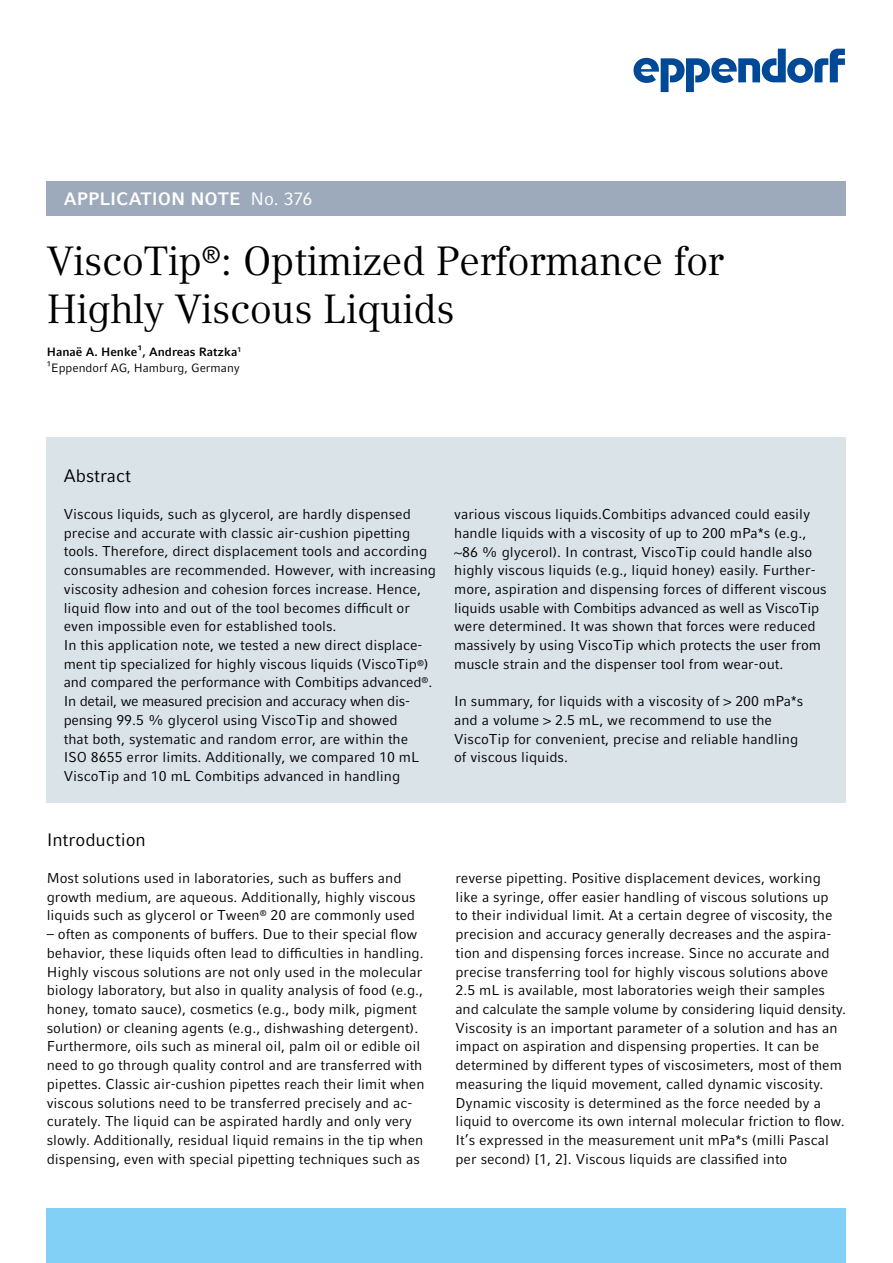
<style>
.page{position:relative;width:893px;height:1263px;background:#fff}
.page>*{position:absolute;margin:0;border:0;box-sizing:border-box;transform-origin:0 0}
.t1{font:40.5px/48px "Compatil Textfor Eppendorf";letter-spacing:-.01em;color:#000}
.t2{font:700 18px "Compatil Factfor Eppendorf";letter-spacing:-.005em;color:#fff}
.t3{font:18px "Compatil Factfor Eppendorf";color:#000}
.t4{font:14.25px/18.8px "Compatil Factfor Eppendorf";color:#000}
.t5{font:12px/16.5px "Compatil Factfor Eppendorf";color:#000}
.s1{font-weight:400}
.s2{font-weight:700}
</style>
<div class="page">
<div style="left:47px;top:1208px;width:799px;height:55px;background:#82d0f5"></div>
<svg style="left:633px;top:49px;width:212px;height:43px"></svg>
<div style="left:47px;top:182px;width:799px;height:34px;background:#9daabc"></div>
<div style="left:47px;top:437px;width:799px;height:365px;background:#dae3e8"></div>
<p class="t2" style="left:64px;top:188px;width:250px">APPLICATION NOTE <span class="s1">No. 376</span></p>
<h1 class="t1" style="left:47px;top:237px;width:678px">ViscoTip<sup>®</sup>: Optimized Performance for<br>Highly Viscous Liquids</h1>
<p class="t5" style="left:47px;top:343px;width:196px"><span class="s2">Hanaë A. Henke¹, Andreas Ratzka</span><sup>1<br></sup>¹Eppendorf AG, Hamburg, Germany</p>
<p class="t3" style="left:64px;top:465px;width:69px">Abstract</p>
<p class="t4" style="left:64px;top:505px;width:374px">Viscous liquids, such as glycerol, are hardly dispensed precise and accurate with classic air-cushion pipetting tools. Therefore, direct displacement tools and according consumables are recommended. However, with increasing viscosity adhesion and cohesion forces increase. Hence, liquid flow into and out of the tool becomes difficult or even impossible even for established tools.<br>In this application note, we tested a new direct displace&shy;ment tip specialized for highly viscous liquids (ViscoTip<sup>®</sup>) and compared the performance with Combitips advanced<sup>®</sup>.<br>In detail, we measured precision and accuracy when dis&shy;pensing 99.5 % glycerol using ViscoTip and showed<br>that both, systematic and random error, are within the<br>ISO 8655 error limits. Additionally, we compared 10 mL ViscoTip and 10 mL Combitips advanced in handling</p>
<p class="t4" style="left:454px;top:505px;width:374px">various viscous liquids.Combitips advanced could easily handle liquids with a viscosity of up to 200 mPa*s (e.g., ~86 % glycerol). In contrast, ViscoTip could handle also highly viscous liquids (e.g., liquid honey) easily. Further&shy;more, aspiration and dispensing forces of different viscous liquids usable with Combitips advanced as well as ViscoTip were determined. It was shown that forces were reduced massively by using ViscoTip which protects the user from muscle strain and the dispenser tool from wear-out.</p>
<p class="t4" style="left:454px;top:692px;width:351px">In summary, for liquids with a viscosity of &gt; 200 mPa*s and a volume &gt; 2.5 mL, we recommend to use the ViscoTip for convenient, precise and reliable handling of viscous liquids.</p>
<p class="t3" style="left:47px;top:829px;width:101px">Introduction</p>
<p class="t4" style="left:47px;top:869px;width:370px">Most solutions used in laboratories, such as buffers and growth medium, are aqueous. Additionally, highly viscous liquids such as glycerol or Tween<sup>®</sup> 20 are commonly used</p>
<p class="t4" style="left:47px;top:925px;width:379px">– often as components of buffers. Due to their special flow behavior, these liquids often lead to difficulties in handling.<br>Highly viscous solutions are not only used in the molecular biology laboratory, but also in quality analysis of food (e.g., honey, tomato sauce), cosmetics (e.g., body milk, pigment solution) or cleaning agents (e.g., dishwashing detergent).<br>Furthermore, oils such as mineral oil, palm oil or edible oil need to go through quality control and are transferred with pipettes. Classic air-cushion pipettes reach their limit when viscous solutions need to be transferred precisely and ac&shy;curately. The liquid can be aspirated hardly and only very slowly. Additionally, residual liquid remains in the tip when dispensing, even with special pipetting techniques such as</p>
<p class="t4" style="left:455px;top:869px;width:392px">reverse pipetting. Positive displacement devices, working like a syringe, offer easier handling of viscous solutions up<br>to their individual limit. At a certain degree of viscosity, the precision and accuracy generally decreases and the aspira&shy;tion and dispensing forces increase. Since no accurate and precise transferring tool for highly viscous solutions above 2.5 mL is available, most laboratories weigh their samples and calculate the sample volume by considering liquid density.<br>Viscosity is an important parameter of a solution and has an impact on aspiration and dispensing properties. It can be determined by different types of viscosimeters, most of them measuring the liquid movement, called dynamic viscosity.<br>Dynamic viscosity is determined as the force needed by a liquid to overcome its own internal molecular friction to flow.<br>It’s expressed in the measurement unit mPa*s (milli Pascal per second) [1, 2]. Viscous liquids are classified into</p>
</div>
